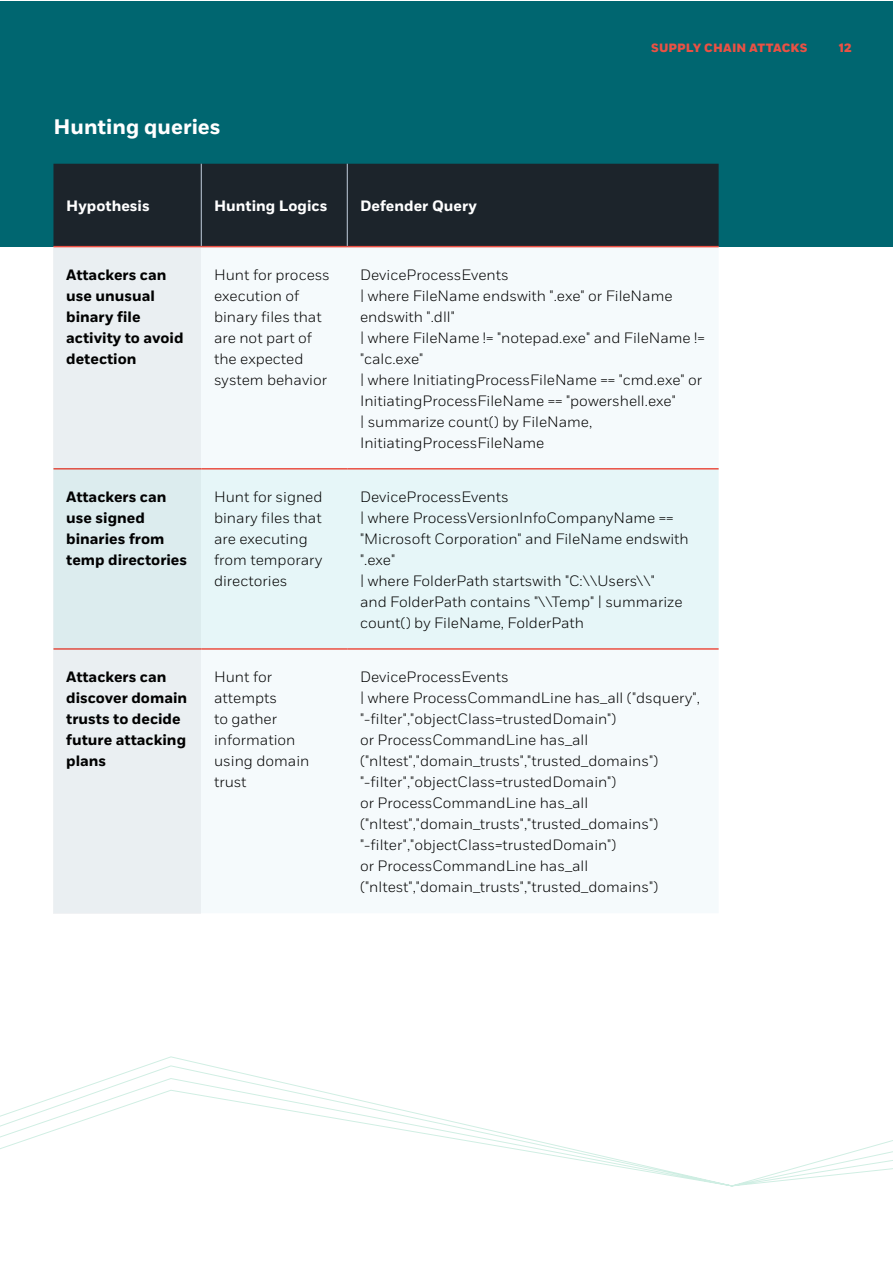
<style>
.page{position:relative;width:893px;height:1263px;background:#fff}
.page>*{position:absolute;margin:0;border:0;box-sizing:border-box;transform-origin:0 0}
.t1{font:700 21px "Fort";color:#fff}
.t2{font:300 15px/21px "Fort";color:#000}
.t3{font:700 15px/21px "Fort";color:#000}
.t4{font:700 15px "Fort";color:#fff}
.t5{font:800 12px "Fort";letter-spacing:.015em;color:#eb5144}
</style>
<div class="page">
<svg style="left:0;top:1056px;width:893px;height:130px"></svg>
<div style="left:0;top:1px;width:892px;height:246px;background:#006670"></div>
<div style="left:53px;top:164px;width:666px;height:82px;background:#1c242b"></div>
<div style="left:201px;top:469px;width:518px;height:179px;background:#e6f6f8"></div>
<hr style="left:53px;top:246px;width:148px;height:1px;background:#eb4f42">
<hr style="left:201px;top:246px;width:146px;height:1px;background:#eb4f42">
<hr style="left:347px;top:246px;width:372px;height:1px;background:#eb4f42">
<hr style="left:201px;top:468px;width:146px;height:1px;background:#eb4f42">
<hr style="left:347px;top:468px;width:372px;height:1px;background:#eb4f42">
<hr style="left:201px;top:648px;width:146px;height:2px;background:#eb4f42">
<hr style="left:347px;top:648px;width:372px;height:2px;background:#eb4f42">
<hr style="left:201px;top:164px;width:1px;height:82px;background:#c2cfde">
<hr style="left:347px;top:164px;width:1px;height:82px;background:#c2cfde">
<div style="left:53px;top:248px;width:148px;height:666px;background:linear-gradient(to right,#e6edf0,#e6edf0)"></div>
<h1 class="t1" style="left:53px;top:114px;width:169px">Hunting queries</h1>
<p class="t4" style="left:66px;top:197px;width:85px">Hypothesis</p>
<p class="t4" style="left:214px;top:197px;width:115px">Hunting Logics</p>
<p class="t4" style="left:360px;top:197px;width:119px">Defender Query</p>
<p class="t5" style="left:651px;top:40px;width:158px">SUPPLY CHAIN ATTACKS</p>
<p class="t3" style="left:66px;top:264px;width:119px">Attackers can use unusual binary file activity to avoid detection</p>
<p class="t2" style="left:214px;top:264px;width:117px">Hunt for process execution of binary files that are not part of the expected system behavior</p>
<p class="t2" style="left:360px;top:264px;width:346px">DeviceProcessEvents<br>| where FileName endswith ".exe" or FileName endswith ".dll"<br>| where FileName != "notepad.exe" and FileName != "calc.exe"<br>| where InitiatingProcessFileName == "cmd.exe" or InitiatingProcessFileName == "powershell.exe"<br>| summarize count() by FileName, InitiatingProcessFileName</p>
<p class="t3" style="left:66px;top:486px;width:122px">Attackers can use signed binaries from temp directories</p>
<p class="t2" style="left:214px;top:486px;width:110px">Hunt for signed binary files that are executing from temporary directories</p>
<p class="t2" style="left:360px;top:486px;width:330px">DeviceProcessEvents<br>| where ProcessVersionInfoCompanyName == "Microsoft Corporation" and FileName endswith ".exe"<br>| where FolderPath startswith "C:\\Users\\"<br>and FolderPath contains "\\Temp" | summarize count() by FileName, FolderPath</p>
<p class="t3" style="left:66px;top:667px;width:122px">Attackers can discover domain trusts to decide future attacking plans</p>
<p class="t2" style="left:214px;top:666px;width:97px">Hunt for attempts<br>to gather information using domain trust</p>
<p class="t2" style="left:360px;top:666px;width:341px">DeviceProcessEvents<br>| where ProcessCommandLine has_all ("dsquery", "-filter","objectClass=trustedDomain")<br>or ProcessCommandLine has_all ("nltest","domain_trusts","trusted_domains") "-filter","objectClass=trustedDomain")<br>or ProcessCommandLine has_all ("nltest","domain_trusts","trusted_domains") "-filter","objectClass=trustedDomain")<br>or ProcessCommandLine has_all ("nltest","domain_trusts","trusted_domains")</p>
<p class="t5" style="left:839px;top:40px;width:14px">12</p>
</div>
